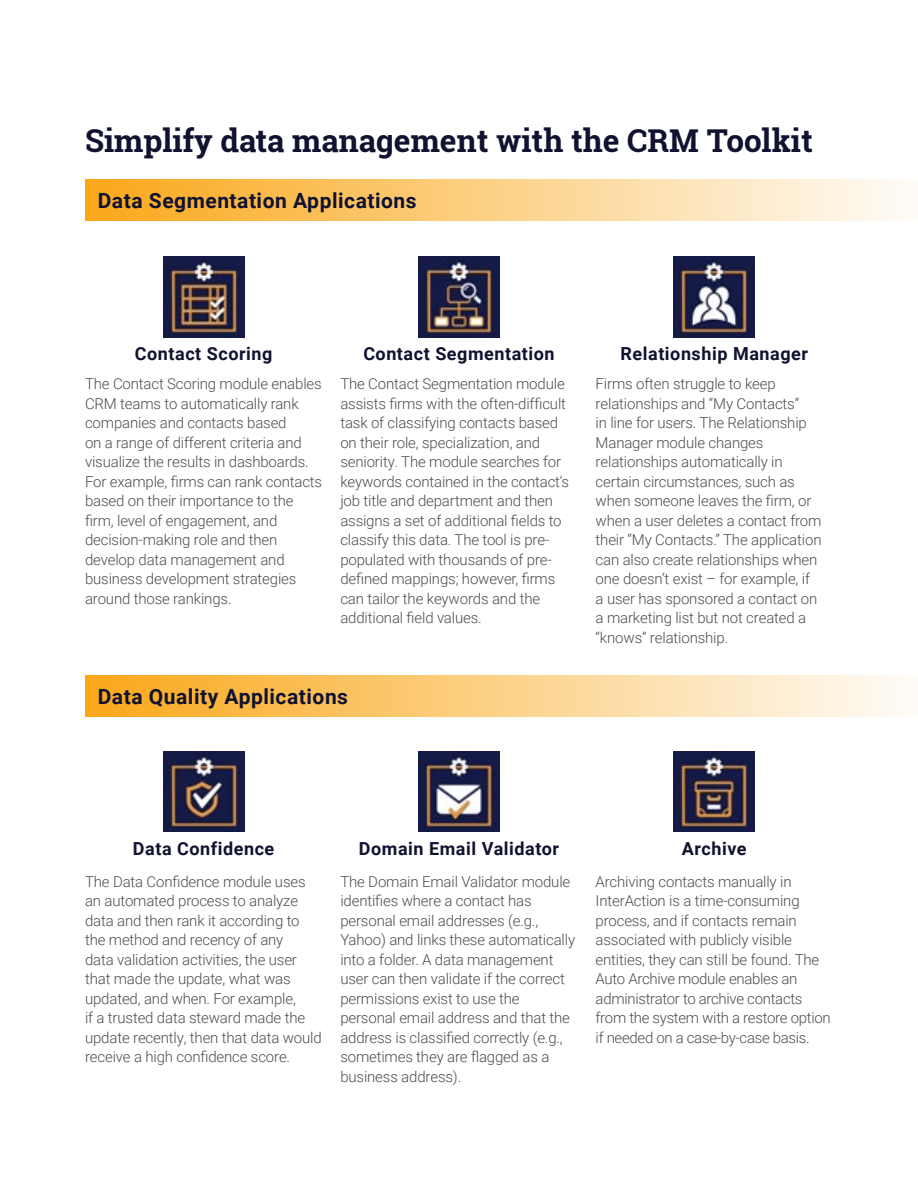
<style>
.page{position:relative;width:918px;height:1188px;background:#fff}
.page>*{position:absolute;margin:0;border:0;box-sizing:border-box;transform-origin:0 0}
.t1{font:700 31.5px "Roboto Slab";color:#101230}
.t2{font:700 21px "Roboto";letter-spacing:.025em;color:#101230}
.t3{font:700 18px "Roboto";letter-spacing:.03em;color:#101230}
.t4{font:300 15px/19.5px "Roboto";letter-spacing:-.01em;color:#4d4d4f}
</style>
<div class="page">
<div style="left:85px;top:180px;width:833px;height:41px;background:linear-gradient(to right,#faa719,#fefcf8)"></div>
<img style="left:163px;top:256px;width:81px;height:81px">
<img style="left:419px;top:256px;width:80px;height:81px">
<img style="left:674px;top:256px;width:81px;height:81px">
<div style="left:85px;top:675px;width:833px;height:41px;background:linear-gradient(to right,#faa719,#fefcf8)"></div>
<img style="left:163px;top:751px;width:81px;height:81px">
<img style="left:419px;top:751px;width:80px;height:81px">
<img style="left:674px;top:751px;width:81px;height:81px">
<h1 class="t1" style="left:85px;top:119px;width:729px">Simplify data management with the CRM Toolkit</h1>
<h2 class="t2" style="left:98px;top:186px;width:320px">Data Segmentation Applications</h2>
<p class="t3" style="left:135px;top:341px;width:139px">Contact Scoring</p>
<p class="t3" style="left:363px;top:341px;width:193px">Contact Segmentation</p>
<p class="t3" style="left:621px;top:341px;width:189px">Relationship Manager</p>
<p class="t4" style="left:85px;top:374px;width:239px">The Contact Scoring module enables<br>CRM teams to automatically rank companies and contacts based<br>on a range of different criteria and visualize the results in dashboards.<br>For example, firms can rank contacts based on their importance to the firm, level of engagement, and decision-making role and then develop data management and business development strategies around those rankings.</p>
<p class="t4" style="left:340px;top:374px;width:230px">The Contact Segmentation module assists firms with the often-difficult task of classifying contacts based on their role, specialization, and seniority. The module searches for keywords contained in the contact’s job title and department and then assigns a set of additional fields to classify this data. The tool is pre&shy;populated with thousands of pre&shy;defined mappings; however, firms can tailor the keywords and the additional field values.</p>
<p class="t4" style="left:596px;top:374px;width:227px">Firms often struggle to keep relationships and “My Contacts”<br>in line for users. The Relationship<br>Manager module changes relationships automatically in certain circumstances, such as when someone leaves the firm, or when a user deletes a contact from their “My Contacts.” The application can also create relationships when one doesn’t exist – for example, if a user has sponsored a contact on a marketing list but not created a “knows” relationship.</p>
<h2 class="t2" style="left:98px;top:681px;width:252px">Data Quality Applications</h2>
<p class="t3" style="left:133px;top:836px;width:143px">Data Confidence</p>
<p class="t3" style="left:359px;top:836px;width:202px">Domain Email Validator</p>
<p class="t3" style="left:682px;top:836px;width:66px">Archive</p>
<p class="t4" style="left:85px;top:871px;width:238px">The Data Confidence module uses an automated process to analyze data and then rank it according to the method and recency of any<br>data validation activities, the user that made the update, what was updated, and when. For example,<br>if a trusted data steward made the update recently, then that data would receive a high confidence score.</p>
<p class="t4" style="left:340px;top:871px;width:236px">The Domain Email Validator module identifies where a contact has personal email addresses (e.g.,<br>Yahoo) and links these automatically into a folder. A data management user can then validate if the correct permissions exist to use the personal email address and that the address is classified correctly (e.g., sometimes they are flagged as a business address).</p>
<p class="t4" style="left:596px;top:871px;width:237px">Archiving contacts manually in InterAction is a time-consuming process, and if contacts remain associated with publicly visible entities, they can still be found. The Auto Archive module enables an administrator to archive contacts from the system with a restore option if needed on a case-by-case basis.</p>
</div>
